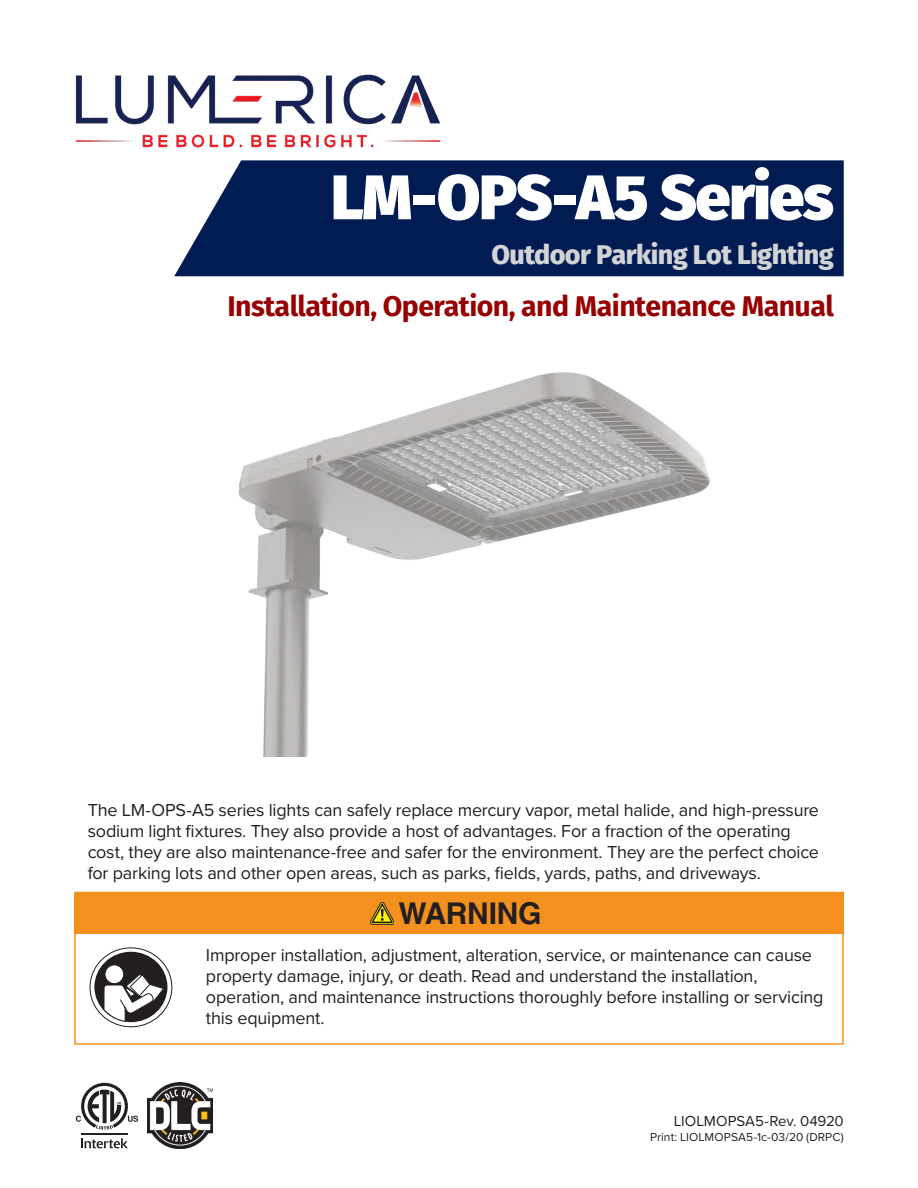
<style>
.page{position:relative;width:918px;height:1188px;background:#fff}
.page>*{position:absolute;margin:0;border:0;box-sizing:border-box;transform-origin:0 0}
.t1{font:800 63px "Fira Sans";letter-spacing:-.025em;color:#fff}
.t2{font:700 30px "Helvetica";letter-spacing:-.01em;color:#231f20}
.t3{font:700 28.5px "Fira Sans";letter-spacing:-.02em;color:#970102}
.t4{font:800 27px "Fira Sans";letter-spacing:-.025em;color:#d1d3d4}
.t5{font:18px/21px "Proxima Nova";letter-spacing:-.01em;color:#231f20}
.t6{font:15px "Proxima Nova";letter-spacing:-.005em;color:#231f20}
.t7{font:12px "Proxima Nova";letter-spacing:.01em;color:#231f20}
</style>
<div class="page">
<div style="left:74px;top:892px;width:770px;height:153px;border:2px solid #f4901d"></div>
<div style="left:74px;top:892px;width:770px;height:42px;background:#f4901d"></div>
<svg style="left:370px;top:902px;width:23px;height:23px"></svg>
<svg style="left:90px;top:948px;width:82px;height:79px"></svg>
<img style="left:239px;top:372px;width:471px;height:385px">
<svg style="left:81px;top:1138px;width:47px;height:10px"></svg>
<hr style="left:81px;top:1133px;width:47px;height:1px;background:#231f20">
<svg style="left:76px;top:1083px;width:62px;height:47px"></svg>
<img style="left:148px;top:1083px;width:65px;height:65px">
<img style="left:75px;top:74px;width:366px;height:73px">
<div style="left:174px;top:160px;width:670px;height:116px;background:#011c53"></div>
<h1 class="t1" style="left:331px;top:141px;width:504px">LM-OPS-A5 Series</h1>
<h3 class="t4" style="left:491px;top:231px;width:344px">Outdoor Parking Lot Lighting</h3>
<h3 class="t3" style="left:227px;top:282px;width:608px">Installation, Operation, and Maintenance Manual</h3>
<p class="t5" style="left:88px;top:799px;width:733px">The LM-OPS-A5 series lights can safely replace mercury vapor, metal halide, and high-pressure sodium light fixtures. They also provide a host of advantages. For a fraction of the operating cost, they are also maintenance-free and safer for the environment. They are the perfect choice for parking lots and other open areas, such as parks, fields, yards, paths, and driveways.</p>
<h2 class="t2" style="left:398px;top:895px;width:145px">WARNING</h2>
<p class="t5" style="left:206px;top:944px;width:619px">Improper installation, adjustment, alteration, service, or maintenance can cause property damage, injury, or death. Read and understand the installation, operation, and maintenance instructions thoroughly before installing or servicing this equipment.</p>
<p class="t6" style="left:674px;top:1109px;width:171px">LIOLMOPSA5-Rev. 04920</p>
<p class="t7" style="left:650px;top:1128px;width:195px">Print: LIOLMOPSA5-1c-03/20 (DRPC)</p>
</div>
